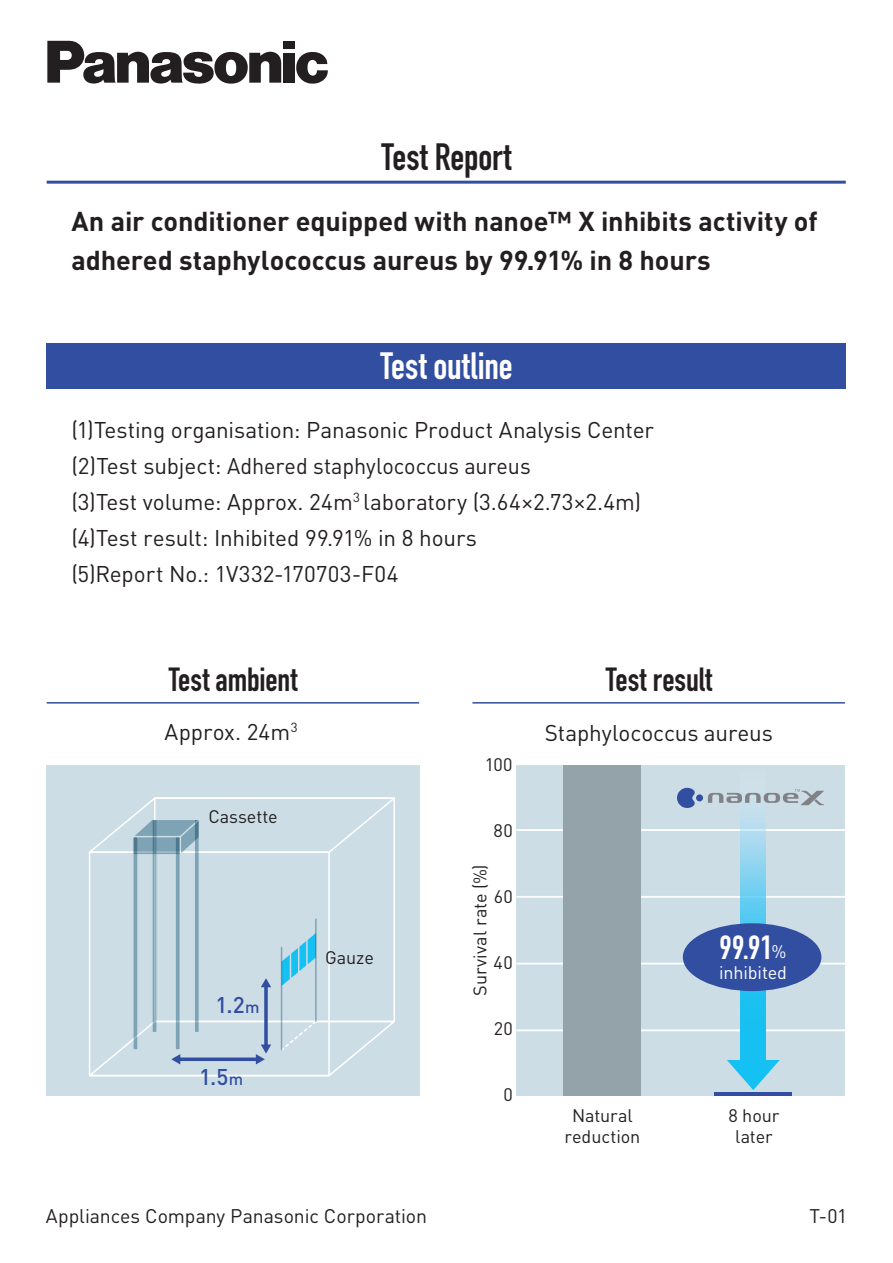
<style>
.page{position:relative;width:893px;height:1263px;background:#fff}
.page>*{position:absolute;margin:0;border:0;box-sizing:border-box;transform-origin:0 0}
.t1{font:700 37.5px "DIN Condensed";color:#fff}
.t2{font:700 37.5px "DIN Condensed";letter-spacing:-.005em;color:#231f20}
.t3{font:700 33px "DIN Condensed";letter-spacing:-.005em;color:#231f20}
.t4{font:700 33px "DIN Condensed";color:#fff}
.t5{font:700 27px/38.8px "DINOT";letter-spacing:-.005em;color:#231f20}
.t6{font:22.5px/36px "DINOT";letter-spacing:-.005em;color:#231f20}
.t7{font:500 22.5px "DINOT";color:#324ea1}
.t8{font:19.5px "DINOT";letter-spacing:-.005em;color:#231f20}
.t9{font:18px/21px "DINOT";letter-spacing:-.005em;color:#231f20;text-align:center}
.t10{font:18px "DINOT";letter-spacing:-.005em;color:#fff}
.s1{font-size:16.5px}
.s2{font-family:"DINOT";font-weight:400;font-size:18px}
</style>
<div class="page">
<div style="left:516px;top:765px;width:329px;height:330px;background:#cddde6"></div>
<hr style="left:516px;top:829px;width:329px;height:2px;background:#fff">
<hr style="left:516px;top:896px;width:329px;height:2px;background:#fff">
<hr style="left:516px;top:963px;width:329px;height:1px;background:#fff">
<hr style="left:516px;top:1029px;width:329px;height:2px;background:#fff">
<div style="left:47px;top:344px;width:799px;height:45px;background:#324ea1"></div>
<div style="left:46px;top:765px;width:373px;height:330px;background:#cddde6"></div>
<hr style="left:714px;top:1092px;width:78px;height:3px;background:#324ea1">
<svg style="left:741px;top:814px;width:25px;height:246px;background:#5eccf0"></svg>
<svg style="left:727px;top:1060px;width:53px;height:30px"></svg>
<hr style="left:47px;top:181px;width:799px;height:3px;background:#324ea1">
<hr style="left:47px;top:702px;width:372px;height:2px;background:#324ea1">
<hr style="left:472px;top:702px;width:373px;height:2px;background:#324ea1">
<div style="left:696px;top:794px;width:7px;height:7px;background:#324ea1;border-radius:50%"></div>
<svg style="left:677px;top:788px;width:18px;height:20px"></svg>
<svg style="left:708px;top:789px;width:116px;height:16px"></svg>
<div style="left:683px;top:923px;width:138px;height:68px;background:#324ea1;border-radius:50%"></div>
<svg style="left:47px;top:41px;width:234px;height:43px"></svg>
<div style="left:283px;top:53px;width:12px;height:30px;background:#231f20"></div>
<div style="left:283px;top:41px;width:12px;height:8px;background:#231f20"></div>
<svg style="left:296px;top:52px;width:32px;height:32px"></svg>
<div style="left:563px;top:765px;width:78px;height:330px;background:#94a2aa"></div>
<svg style="left:133px;top:856px;width:5px;height:163px"></svg>
<svg style="left:175px;top:856px;width:5px;height:163px"></svg>
<svg style="left:152px;top:856px;width:5px;height:163px"></svg>
<svg style="left:195px;top:856px;width:4px;height:163px"></svg>
<svg style="left:89px;top:797px;width:306px;height:59px"></svg>
<svg style="left:264px;top:987px;width:4px;height:32px"></svg>
<svg style="left:261px;top:978px;width:10px;height:9px"></svg>
<svg style="left:89px;top:1019px;width:306px;height:58px"></svg>
<svg style="left:282px;top:934px;width:33px;height:52px"></svg>
<hr style="left:281px;top:947px;width:1px;height:103px;background:#3c7b93">
<hr style="left:315px;top:919px;width:2px;height:102px;background:#3c7b93">
<h1 class="t2" style="left:382px;top:131px;width:131px">Test Report</h1>
<p class="t5" style="left:71px;top:201px;width:748px">An air conditioner equipped with nanoe™ X inhibits activity of adhered staphylococcus aureus by 99.91% in 8 hours</p>
<h1 class="t1" style="left:380px;top:340px;width:134px">Test outline</h1>
<p class="t6" style="left:71px;top:411px;width:584px">(1)Testing organisation: Panasonic Product Analysis Center (2)Test subject: Adhered staphylococcus aureus<br>(3)Test volume: Approx. 24m<sup>3</sup> laboratory (3.64×2.73×2.4m) (4)Test result: Inhibited 99.91% in 8 hours<br>(5)Report No.: 1V332-170703-F04</p>
<h2 class="t3" style="left:169px;top:657px;width:130px">Test ambient</h2>
<h2 class="t3" style="left:606px;top:657px;width:108px">Test result</h2>
<p class="t6" style="left:165px;top:713px;width:134px">Approx. 24m<sup>3</sup></p>
<p class="t9" style="left:208px;top:806px;width:71px">Cassette</p>
<p class="t7" style="left:216px;top:991px;width:45px">1.2<span class="s1">m</span></p>
<p class="t7" style="left:199px;top:1063px;width:45px">1.5<span class="s1">m</span></p>
<p class="t9" style="left:325px;top:947px;width:50px">Gauze</p>
<p class="t9" style="left:485px;top:754px;width:29px">100</p>
<p class="t9" style="left:494px;top:820px;width:21px">80</p>
<p class="t9" style="left:469px;top:996px;width:133px;rotate:-90deg">Survival rate (%)</p>
<p class="t9" style="left:494px;top:886px;width:21px">60</p>
<p class="t9" style="left:493px;top:952px;width:21px">40</p>
<p class="t9" style="left:494px;top:1018px;width:21px">20</p>
<p class="t9" style="left:503px;top:1084px;width:11px">0</p>
<p class="t6" style="left:545px;top:715px;width:230px">Staphylococcus aureus</p>
<h2 class="t4" style="left:720px;top:925px;width:68px">99.91<span class="s2">%</span></h2>
<p class="t10" style="left:719px;top:962px;width:70px">inhibited</p>
<p class="t9" style="left:564px;top:1104px;width:77px">Natural reduction</p>
<p class="t9" style="left:728px;top:1104px;width:52px">8 hour later</p>
<p class="t8" style="left:46px;top:1204px;width:383px">Appliances Company Panasonic Corporation</p>
<p class="t8" style="left:810px;top:1204px;width:39px">T-01</p>
</div>
